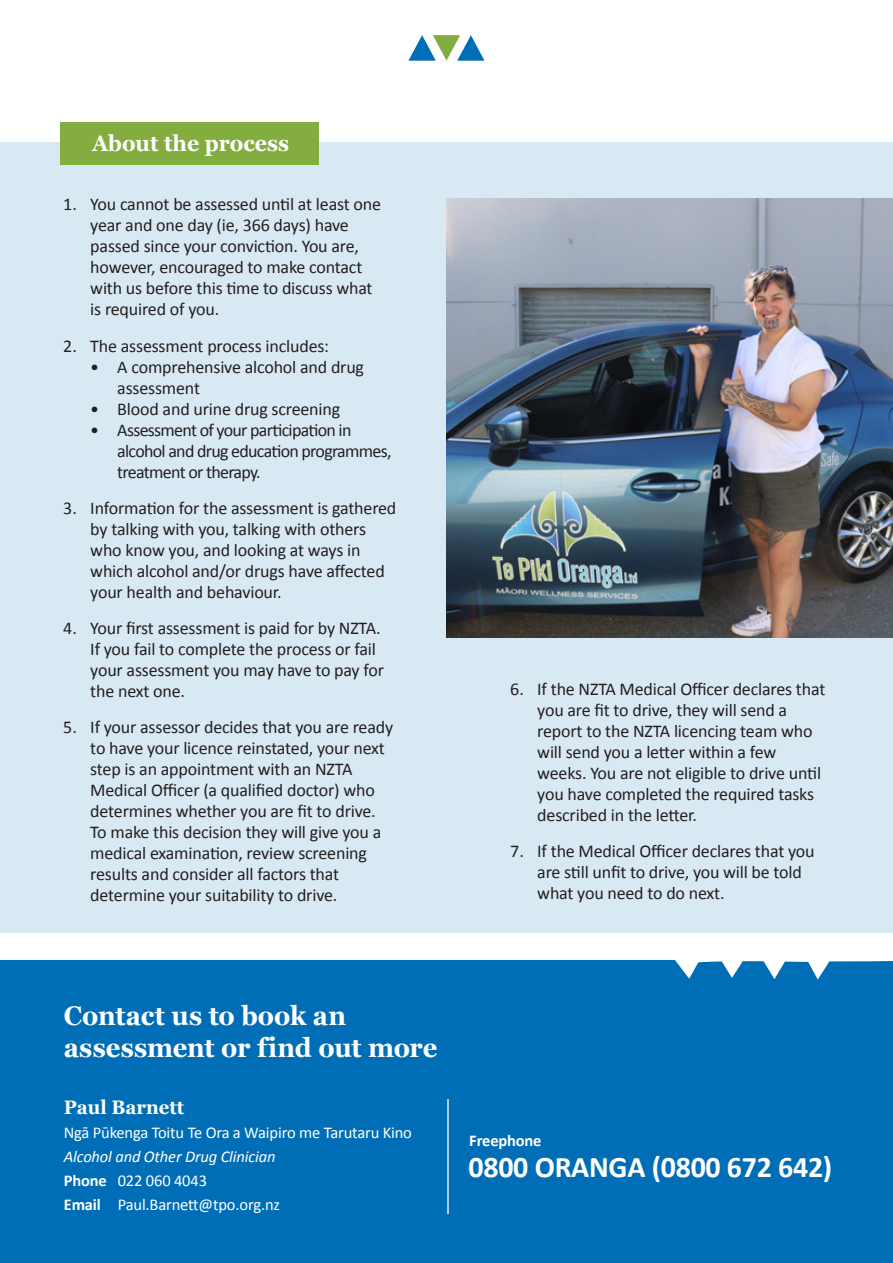
<style>
.page{position:relative;width:893px;height:1263px;background:#fff}
.page>*{position:absolute;margin:0;border:0;box-sizing:border-box;transform-origin:0 0}
.t1{font:700 30px "Calibri";letter-spacing:-.01em;color:#fff}
.t2{font:700 27px/32.4px "Georgia";letter-spacing:-.005em;color:#fff;scale:.95 1}
.t3{font:700 22.5px "Georgia";color:#fff;scale:.95 1}
.t4{font:700 19.5px "Georgia";color:#fff;scale:.95 1}
.t5{font:18px/21px "Calibri";letter-spacing:-.01em;color:#231f20}
.t6{font:18px/21px "Calibri";letter-spacing:-.04em;color:#231f20}
.t7{font:16.5px/24px "Calibri";letter-spacing:-.01em;color:#fff}
.t8{font:700 16.5px "Calibri";letter-spacing:-.01em;color:#fff}
.s1{font-style:italic}
.s2{font-weight:700}
</style>
<div class="page">
<div style="left:0;top:142px;width:893px;height:790px;background:#d9e9f4"></div>
<div style="left:0;top:960px;width:893px;height:303px;background:#006eb7"></div>
<svg style="left:408px;top:35px;width:76px;height:26px"></svg>
<div style="left:61px;top:122px;width:258px;height:42px;background:#84ad40"></div>
<img style="left:446px;top:198px;width:447px;height:439px">
<hr style="left:447px;top:1099px;width:2px;height:114px;background:#fff">
<p class="t3" style="left:92px;top:126px;width:209px">About the process</p>
<p class="t5" style="left:90px;top:193px;width:292px;text-indent:-27px">1. You cannot be assessed until at least one year and one day (ie, 366 days) have passed since your conviction. You are, however, encouraged to make contact with us before this time to discuss what is required of you.</p>
<p class="t5" style="left:63px;top:334px;width:267px">2. The assessment process includes:</p>
<p class="t5" style="left:117px;top:355px;width:248px;text-indent:-27px">• A comprehensive alcohol and drug assessment</p>
<p class="t5" style="left:90px;top:398px;width:251px">• Blood and urine drug screening</p>
<p class="t6" style="left:117px;top:419px;width:276px;text-indent:-27px">• Assessment of your participation in alcohol and drug education programmes, treatment or therapy.</p>
<p class="t5" style="left:90px;top:497px;width:308px;text-indent:-27px">3. Information for the assessment is gathered by talking with you, talking with others who know you, and looking at ways in which alcohol and/or drugs have affected your health and behaviour.</p>
<p class="t5" style="left:90px;top:617px;width:295px;text-indent:-27px">4. Your first assessment is paid for by NZTA.<br>If you fail to complete the process or fail your assessment you may have to pay for the next one.</p>
<p class="t5" style="left:90px;top:716px;width:304px;text-indent:-27px">5. If your assessor decides that you are ready to have your licence reinstated, your next step is an appointment with an NZTA Medical Officer (a qualified doctor) who determines whether you are fit to drive.<br>To make this decision they will give you a medical examination, review screening results and consider all factors that determine your suitability to drive.</p>
<p class="t5" style="left:537px;top:677px;width:290px;text-indent:-27px">6. If the NZTA Medical Officer declares that you are fit to drive, they will send a report to the NZTA licencing team who will send you a letter within a few weeks. You are not eligible to drive until you have completed the required tasks described in the letter.</p>
<p class="t5" style="left:537px;top:839px;width:279px;text-indent:-27px">7. If the Medical Officer declares that you are still unfit to drive, you will be told what you need to do next.</p>
<h2 class="t2" style="left:64px;top:998px;width:395px">Contact us to book an assessment or find out more</h2>
<p class="t4" style="left:64px;top:1092px;width:128px">Paul Barnett</p>
<p class="t7" style="left:64px;top:1120px;width:350px">Ngā Pūkenga Toitu Te Ora a Waipiro me Tarutaru Kino</p>
<p class="t7" style="left:64px;top:1144px;width:218px"><span class="s1">Alcohol and Other Drug Clinician<br></span><span class="s2">Phone</span> 022 060 4043<br><span class="s2">Email</span> Paul.Barnett@tpo.org.nz</p>
<p class="t8" style="left:469px;top:1129px;width:74px">Freephone</p>
<h1 class="t1" style="left:469px;top:1146px;width:365px">0800 ORANGA (0800 672 642)</h1>
</div>
